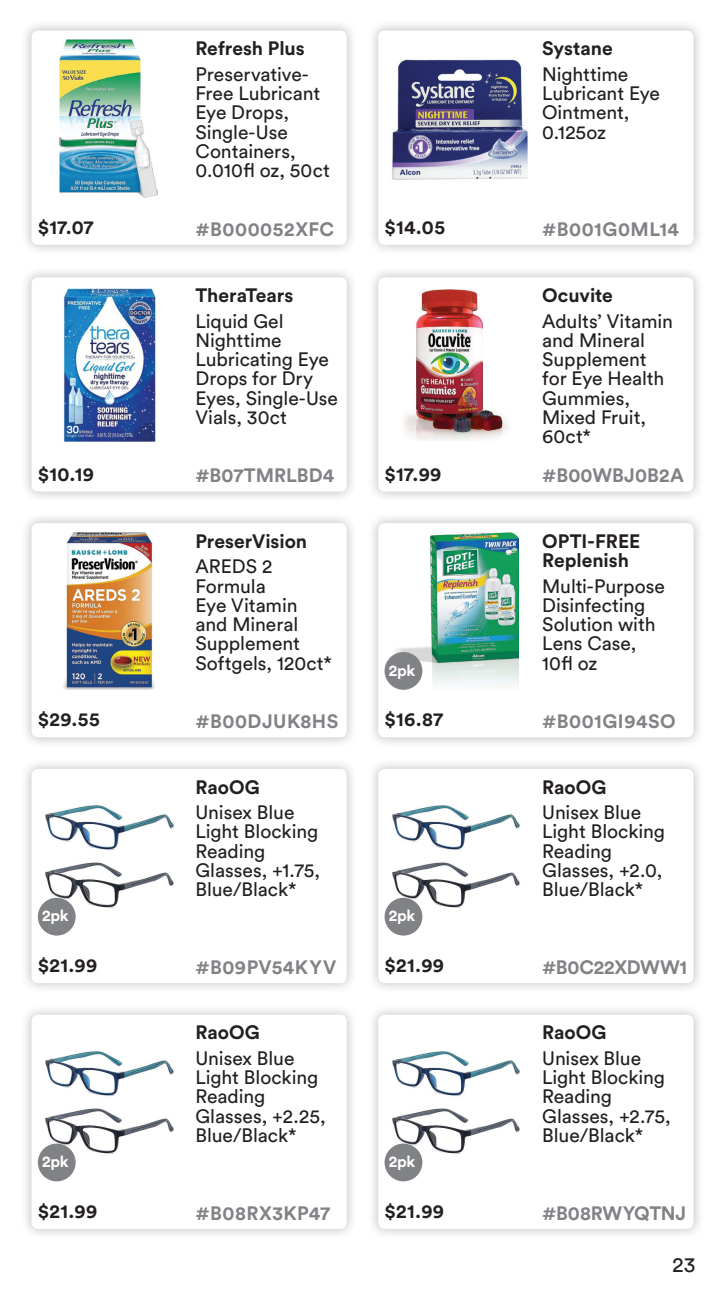
<style>
.page{position:relative;width:725px;height:1292px;background:#fff}
.page>*{position:absolute;margin:0;border:0;box-sizing:border-box;transform-origin:0 0}
.t1{font:21px "Circular Std";color:#231f20}
.t2{font:19.25px/19.2px "Circular Std";letter-spacing:-.005em;color:#231f20}
.t3{font:700 19.25px/19.2px "Circular Std";color:#231f20}
.t4{font:700 19.25px "Circular Std";letter-spacing:.02em;color:#808285}
.t5{font:700 19.25px "Circular Std";letter-spacing:-.015em;color:#808285}
.t6{font:700 15.75px "Circular Std";letter-spacing:-.015em;color:#fff}
</style>
<div class="page">
<div style="left:20px;top:19px;width:338px;height:237px;background:#231f20;opacity:.3"></div>
<div style="left:32px;top:31px;width:314px;height:214px;background:#fff;border-radius:6px"></div>
<img style="left:60px;top:40px;width:98px;height:157px">
<div style="left:367px;top:757px;width:337px;height:237px;background:#231f20;opacity:.3"></div>
<div style="left:378px;top:769px;width:315px;height:214px;background:#fff;border-radius:6px"></div>
<div style="left:367px;top:1003px;width:337px;height:237px;background:#231f20;opacity:.3"></div>
<div style="left:378px;top:1014px;width:315px;height:214px;background:#fff;border-radius:6px"></div>
<div style="left:20px;top:757px;width:338px;height:237px;background:#231f20;opacity:.3"></div>
<div style="left:32px;top:769px;width:314px;height:214px;background:#fff;border-radius:6px"></div>
<div style="left:20px;top:1003px;width:338px;height:237px;background:#231f20;opacity:.3"></div>
<div style="left:32px;top:1014px;width:314px;height:214px;background:#fff;border-radius:6px"></div>
<div style="left:20px;top:266px;width:338px;height:237px;background:#231f20;opacity:.3"></div>
<div style="left:32px;top:277px;width:314px;height:214px;background:#fff;border-radius:6px"></div>
<img style="left:63px;top:289px;width:92px;height:153px">
<img style="left:392px;top:805px;width:127px;height:103px">
<img style="left:392px;top:1051px;width:127px;height:102px">
<img style="left:46px;top:1051px;width:127px;height:102px">
<img style="left:46px;top:805px;width:127px;height:103px">
<div style="left:367px;top:19px;width:337px;height:237px;background:#231f20;opacity:.3"></div>
<div style="left:378px;top:31px;width:315px;height:214px;background:#fff;border-radius:6px"></div>
<img style="left:392px;top:59px;width:135px;height:121px">
<div style="left:367px;top:266px;width:337px;height:237px;background:#231f20;opacity:.3"></div>
<div style="left:378px;top:277px;width:315px;height:214px;background:#fff;border-radius:6px"></div>
<img style="left:404px;top:290px;width:104px;height:150px">
<div style="left:20px;top:511px;width:338px;height:237px;background:#231f20;opacity:.3"></div>
<div style="left:32px;top:523px;width:314px;height:214px;background:#fff;border-radius:6px"></div>
<img style="left:63px;top:532px;width:92px;height:158px">
<div style="left:367px;top:511px;width:337px;height:237px;background:#231f20;opacity:.3"></div>
<div style="left:378px;top:523px;width:315px;height:214px;background:#fff;border-radius:6px"></div>
<img style="left:393px;top:532px;width:125px;height:158px">
<div style="left:384px;top:652px;width:38px;height:38px;background:#808285;border-radius:50%"></div>
<div style="left:38px;top:897px;width:38px;height:38px;background:#808285;border-radius:50%"></div>
<div style="left:38px;top:1143px;width:38px;height:38px;background:#808285;border-radius:50%"></div>
<div style="left:384px;top:897px;width:38px;height:38px;background:#808285;border-radius:50%"></div>
<div style="left:384px;top:1143px;width:38px;height:38px;background:#808285;border-radius:50%"></div>
<p class="t3" style="left:195px;top:38px;width:111px">Refresh Plus</p>
<p class="t2" style="left:195px;top:64px;width:136px">Preservative-<br>Free Lubricant<br>Eye Drops,<br>Single-Use<br>Containers,<br>0.010fl oz, 50ct</p>
<p class="t3" style="left:542px;top:38px;width:72px">Systane</p>
<p class="t2" style="left:542px;top:64px;width:119px">Nighttime<br>Lubricant Eye<br>Ointment,<br>0.125oz</p>
<p class="t3" style="left:38px;top:217px;width:57px">$17.07</p>
<p class="t4" style="left:195px;top:216px;width:140px">#B000052XFC</p>
<p class="t3" style="left:384px;top:217px;width:62px">$14.05</p>
<p class="t4" style="left:542px;top:216px;width:138px">#B001G0ML14</p>
<p class="t3" style="left:195px;top:285px;width:99px">TheraTears</p>
<p class="t2" style="left:195px;top:311px;width:144px">Liquid Gel<br>Nighttime<br>Lubricating Eye<br>Drops for Dry<br>Eyes, Single-Use<br>Vials, 30ct</p>
<p class="t3" style="left:542px;top:285px;width:72px">Ocuvite</p>
<p class="t2" style="left:542px;top:311px;width:132px">Adults’ Vitamin and Mineral<br>Supplement for Eye Health<br>Gummies,<br>Mixed Fruit,<br>60ct*</p>
<p class="t3" style="left:38px;top:464px;width:58px">$10.19</p>
<p class="t4" style="left:195px;top:463px;width:140px">#B07TMRLBD4</p>
<p class="t3" style="left:384px;top:464px;width:58px">$17.99</p>
<p class="t4" style="left:542px;top:463px;width:143px">#B00WBJ0B2A</p>
<p class="t3" style="left:195px;top:531px;width:113px">PreserVision</p>
<p class="t2" style="left:195px;top:557px;width:138px">AREDS 2<br>Formula<br>Eye Vitamin and Mineral<br>Supplement<br>Softgels, 120ct*</p>
<p class="t6" style="left:389px;top:660px;width:28px">2pk</p>
<p class="t3" style="left:542px;top:531px;width:100px">OPTI-FREE<br>Replenish</p>
<p class="t2" style="left:542px;top:576px;width:124px">Multi-Purpose<br>Disinfecting<br>Solution with<br>Lens Case,<br>10fl oz</p>
<p class="t3" style="left:38px;top:709px;width:63px">$29.55</p>
<p class="t4" style="left:195px;top:709px;width:144px">#B00DJUK8HS</p>
<p class="t3" style="left:384px;top:709px;width:60px">$16.87</p>
<p class="t4" style="left:542px;top:709px;width:135px">#B001GI94SO</p>
<p class="t3" style="left:195px;top:776px;width:66px">RaoOG</p>
<p class="t2" style="left:195px;top:802px;width:126px">Unisex Blue<br>Light Blocking<br>Reading<br>Glasses, +1.75,<br>Blue/Black*</p>
<p class="t3" style="left:542px;top:777px;width:66px">RaoOG</p>
<p class="t2" style="left:542px;top:802px;width:124px">Unisex Blue<br>Light Blocking<br>Reading<br>Glasses, +2.0,<br>Blue/Black*</p>
<p class="t6" style="left:42px;top:905px;width:28px">2pk</p>
<p class="t6" style="left:389px;top:905px;width:28px">2pk</p>
<p class="t3" style="left:38px;top:955px;width:61px">$21.99</p>
<p class="t4" style="left:195px;top:954px;width:142px">#B09PV54KYV</p>
<p class="t3" style="left:384px;top:955px;width:61px">$21.99</p>
<p class="t5" style="left:542px;top:954px;width:146px">#B0C22XDWW1</p>
<p class="t3" style="left:195px;top:1022px;width:66px">RaoOG</p>
<p class="t2" style="left:195px;top:1048px;width:132px">Unisex Blue<br>Light Blocking<br>Reading<br>Glasses, +2.25,<br>Blue/Black*</p>
<p class="t3" style="left:542px;top:1022px;width:66px">RaoOG</p>
<p class="t2" style="left:542px;top:1048px;width:130px">Unisex Blue<br>Light Blocking<br>Reading<br>Glasses, +2.75,<br>Blue/Black*</p>
<p class="t6" style="left:42px;top:1151px;width:28px">2pk</p>
<p class="t6" style="left:389px;top:1151px;width:28px">2pk</p>
<p class="t3" style="left:38px;top:1201px;width:61px">$21.99</p>
<p class="t4" style="left:195px;top:1200px;width:136px">#B08RX3KP47</p>
<p class="t3" style="left:384px;top:1201px;width:61px">$21.99</p>
<p class="t5" style="left:542px;top:1200px;width:145px">#B08RWYQTNJ</p>
<p class="t1" style="left:672px;top:1251px;width:24px">23</p>
</div>
